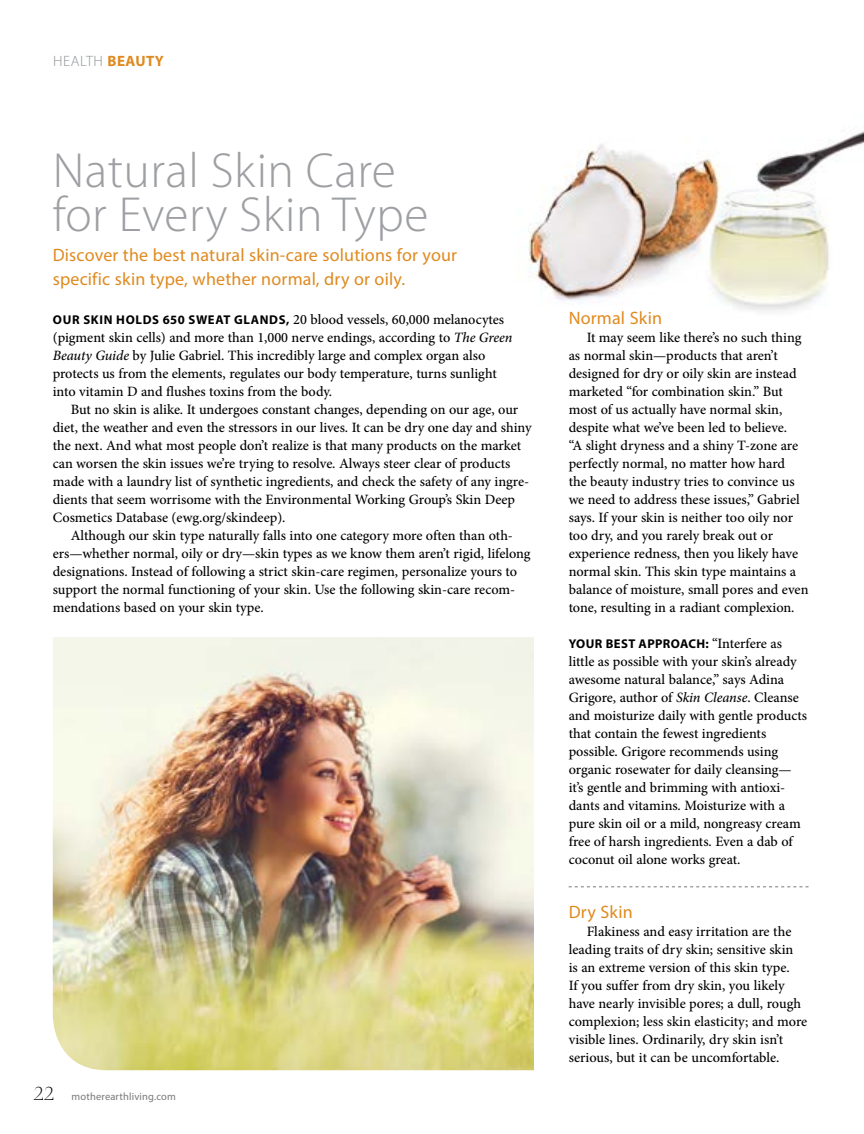
<style>
.page{position:relative;width:864px;height:1134px;background:#fff}
.page>*{position:absolute;margin:0;border:0;box-sizing:border-box;transform-origin:0 0}
.t1{font:300 49.5px/43.5px "Myriad Pro";letter-spacing:.01em;color:#9d9fa2}
.t2{font:18px/24px "Myriad Pro";letter-spacing:.01em;color:#df8a20}
.t3{font:300 18px "Sang Bleu BP";color:#000}
.t4{font:300 15px "Myriad Pro";letter-spacing:.035em;color:#8f9194}
.t5{font:500 14.25px/18px "Minion Pro";color:#000}
.t6{font:700 12.75px "Myriad Pro";color:#000}
.t7{font:10.5px "Myriad Pro";letter-spacing:.015em;color:#77787b}
.s1{font-weight:700;color:#df8a20}
.s2{font-family:"Myriad Pro";font-weight:700;font-size:12.75px}
.s3{font-style:italic}
</style>
<div class="page">
<img style="left:528px;top:131px;width:336px;height:180px">
<img style="left:53px;top:637px;width:481px;height:433px">
<svg style="left:569px;top:886px;width:240px;height:1px"></svg>
<p class="t4" style="left:53px;top:52px;width:112px">health <span class="s1">BEAUTY</span></p>
<h1 class="t1" style="left:53px;top:150px;width:377px">Natural Skin Care for Every Skin Type</h1>
<p class="t2" style="left:53px;top:243px;width:406px">Discover the best natural skin-care solutions for your specific skin type, whether normal, dry or oily.</p>
<p class="t5" style="left:53px;top:310px;width:461px"><span class="s2">OUR SKIN HOLDS 650 SWEAT GLANDS,</span> 20 blood vessels, 60,000 melanocytes (pigment skin cells) and more than 1,000 nerve endings, according to <span class="s3">The Green Beauty Guide</span> by Julie Gabriel. This incredibly large and complex organ also protects us from the elements, regulates our body temperature, turns sunlight into vitamin D and flushes toxins from the body.</p>
<p class="t5" style="left:53px;top:400px;width:480px;text-indent:18px">But no skin is alike. It undergoes constant changes, depending on our age, our diet, the weather and even the stressors in our lives. It can be dry one day and shiny the next. And what most people don’t realize is that many products on the market can worsen the skin issues we’re trying to resolve. Always steer clear of products made with a laundry list of synthetic ingredients, and check the safety of any ingre&shy;dients that seem worrisome with the Environmental Working Group’s Skin Deep Cosmetics Database (ewg.org/skindeep).</p>
<p class="t5" style="left:53px;top:526px;width:479px;text-indent:18px">Although our skin type naturally falls into one category more often than oth&shy;ers—whether normal, oily or dry—skin types as we know them aren’t rigid, lifelong designations. Instead of following a strict skin-care regimen, personalize yours to support the normal functioning of your skin. Use the following skin-care recom&shy;mendations based on your skin type.</p>
<p class="t3" style="left:34px;top:1081px;width:22px">22</p>
<p class="t7" style="left:72px;top:1090px;width:106px">motherearthliving.com</p>
<p class="t2" style="left:569px;top:306px;width:95px">Normal Skin</p>
<p class="t5" style="left:569px;top:328px;width:241px;text-indent:18px">It may seem like there’s no such thing as normal skin—products that aren’t designed for dry or oily skin are instead marketed “for combination skin.” But most of us actually have normal skin, despite what we’ve been led to believe.<br>“A slight dryness and a shiny T-zone are perfectly normal, no matter how hard<br>the beauty industry tries to convince us we need to address these issues,” Gabriel says. If your skin is neither too oily nor too dry, and you rarely break out or experience redness, then you likely have normal skin. This skin type maintains a balance of moisture, small pores and even tone, resulting in a radiant complexion.</p>
<p class="t6" style="left:569px;top:635px;width:46px">YOUR BEST</p>
<p class="t5" style="left:569px;top:634px;width:240px;text-indent:70px"><span class="s2">APPROACH:</span> “Interfere as little as possible with your skin’s already awesome natural balance,” says Adina Grigore, author of <span class="s3">Skin Cleanse</span>. Cleanse and moisturize daily with gentle products that contain the fewest ingredients possible. Grigore recommends using organic rosewater for daily cleansing— it’s gentle and brimming with antioxi&shy;dants and vitamins. Moisturize with a pure skin oil or a mild, nongreasy cream free of harsh ingredients. Even a dab of coconut oil alone works great.</p>
<p class="t2" style="left:569px;top:900px;width:66px">Dry Skin</p>
<p class="t5" style="left:569px;top:922px;width:240px;text-indent:18px">Flakiness and easy irritation are the leading traits of dry skin; sensitive skin<br>is an extreme version of this skin type.<br>If you suffer from dry skin, you likely have nearly invisible pores; a dull, rough complexion; less skin elasticity; and more visible lines. Ordinarily, dry skin isn’t serious, but it can be uncomfortable.</p>
</div>
